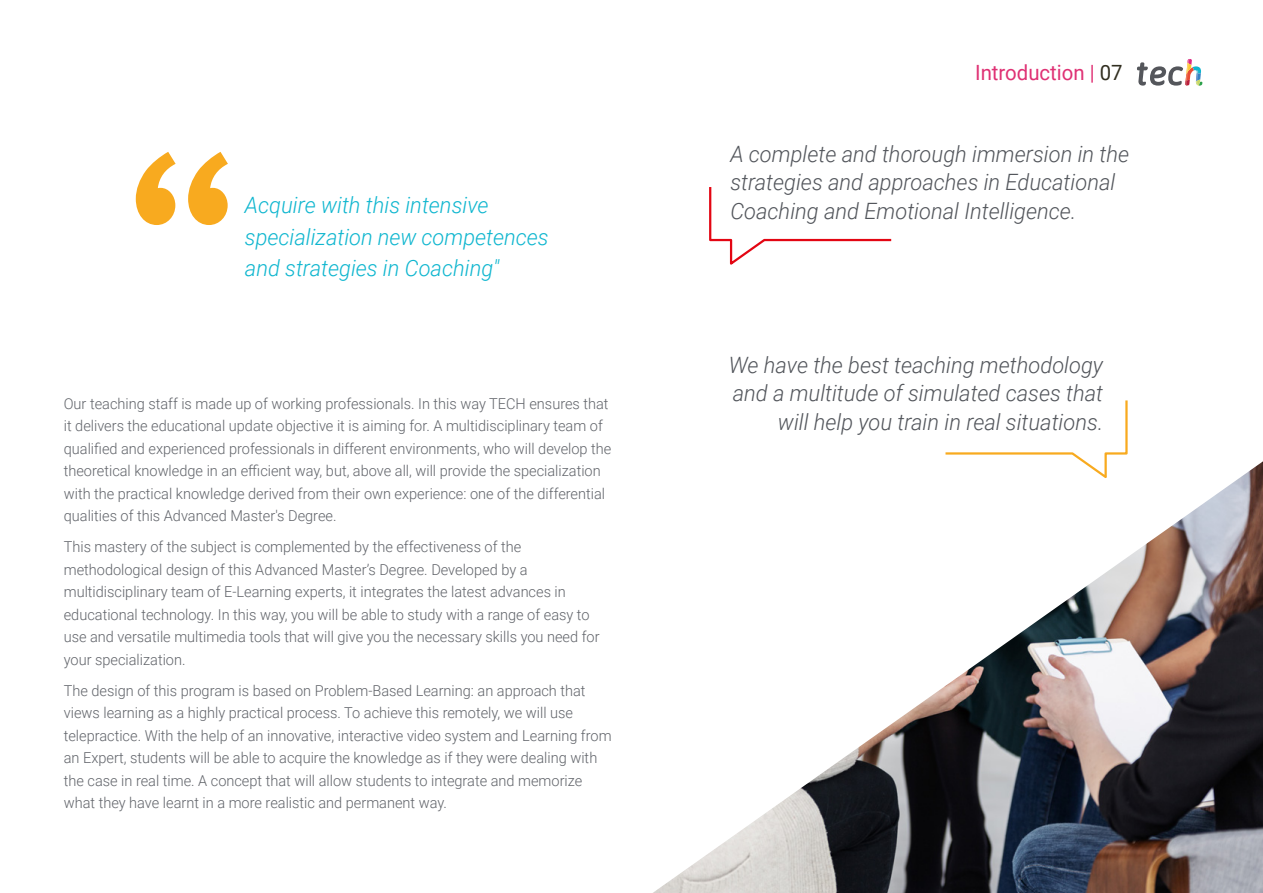
<style>
.page{position:relative;width:1263px;height:893px;background:#fff}
.page>*{position:absolute;margin:0;border:0;box-sizing:border-box;transform-origin:0 0}
.t1{font:italic 300 22.5px/28.5px "Roboto";color:#52555b}
.t2{font:italic 300 22.5px/31.5px "Roboto";color:#0fb6cf}
.t3{font:21px "Roboto";color:#df3174}
.t4{font:300 15px/22.5px "Roboto";color:#61646a}
.s1{color:#312e20}
</style>
<div class="page">
<svg style="left:136px;top:152px;width:92px;height:73px"></svg>
<img style="left:653px;top:461px;width:610px;height:432px">
<svg style="left:709px;top:187px;width:183px;height:78px"></svg>
<svg style="left:943px;top:400px;width:186px;height:81px"></svg>
<svg style="left:1137px;top:59px;width:65px;height:27px"></svg>
<h1 class="t2" style="left:245px;top:188px;width:305px">Acquire with this intensive specialization new competences and strategies in Coaching"</h1>
<p class="t4" style="left:64px;top:392px;width:549px">Our teaching staff is made up of working professionals. In this way TECH ensures that it delivers the educational update objective it is aiming for. A multidisciplinary team of qualified and experienced professionals in different environments, who will develop the theoretical knowledge in an efficient way, but, above all, will provide the specialization with the practical knowledge derived from their own experience: one of the differential qualities of this Advanced Master's Degree.</p>
<p class="t4" style="left:64px;top:535px;width:537px">This mastery of the subject is complemented by the effectiveness of the methodological design of this Advanced Master’s Degree. Developed by a multidisciplinary team of E-Learning experts, it integrates the latest advances in educational technology. In this way, you will be able to study with a range of easy to use and versatile multimedia tools that will give you the necessary skills you need for your specialization.</p>
<p class="t4" style="left:64px;top:679px;width:549px">The design of this program is based on Problem-Based Learning: an approach that views learning as a highly practical process. To achieve this remotely, we will use telepractice. With the help of an innovative, interactive video system and Learning from an Expert, students will be able to acquire the knowledge as if they were dealing with the case in real time. A concept that will allow students to integrate and memorize what they have learnt in a more realistic and permanent way.</p>
<h2 class="t3" style="left:975px;top:57px;width:149px">Introduction | <span class="s1">07</span></h2>
<h1 class="t1" style="left:730px;top:139px;width:400px">A complete and thorough immersion in the strategies and approaches in Educational<br>Coaching and Emotional Intelligence.</h1>
<h1 class="t1" style="left:729px;top:350px;width:376px;text-align:right">We have the best teaching methodology and a multitude of simulated cases that will help you train in real situations.</h1>
</div>
